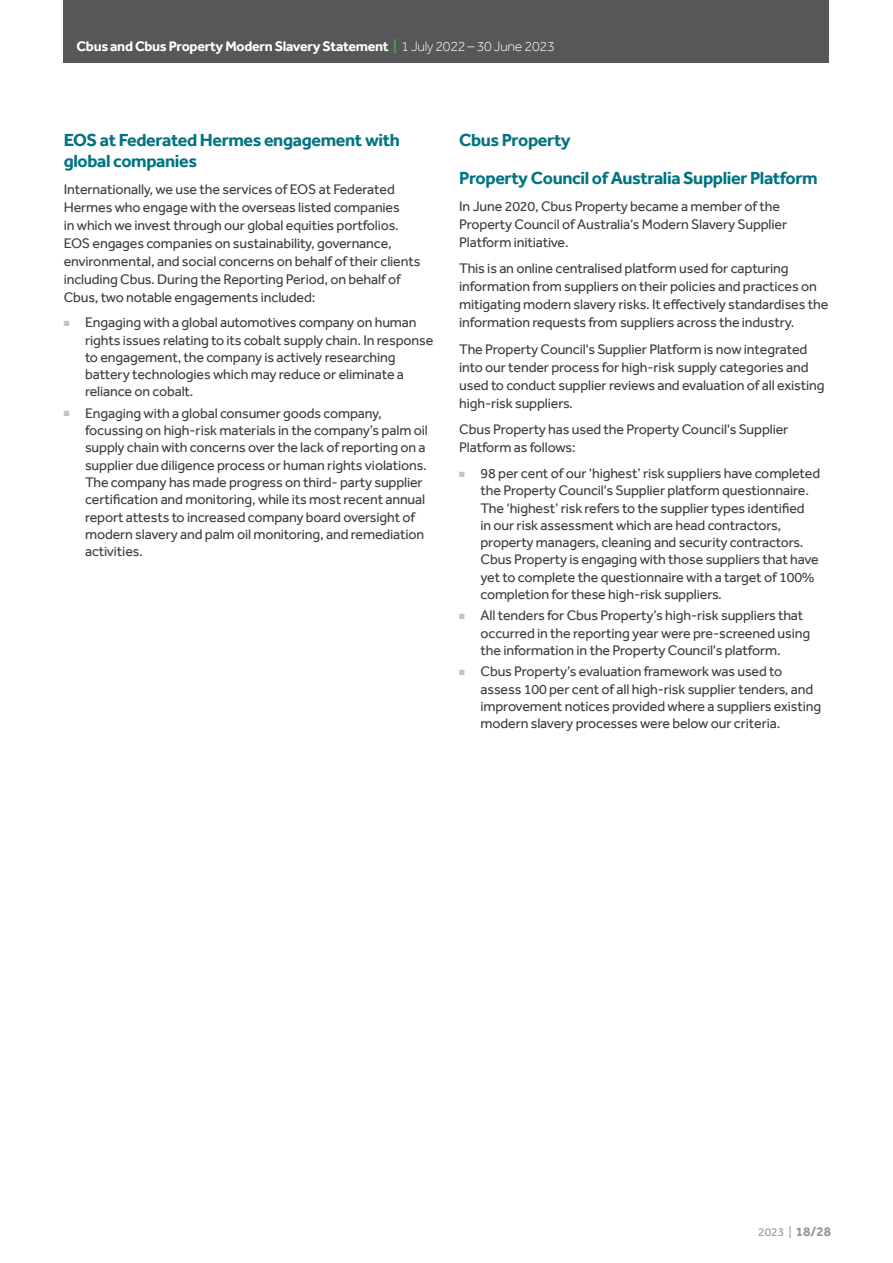
<style>
.page{position:relative;width:893px;height:1263px;background:#fff}
.page>*{position:absolute;margin:0;border:0;box-sizing:border-box;transform-origin:0 0}
.N_R_2018__Heading_A{font:700 18px/21px "Effra";letter-spacing:-.02em;color:#007481}
._2020__Body_Text_9_5pt{font:14.25px/17.2px "Effra";letter-spacing:-.01em;color:#3e3e3f}
.t1{font:700 14.25px "Effra";letter-spacing:-.02em;color:#fff}
.t2{font:12px "Effra";color:#9a9799}
.s1{color:#4c9e45}
.s2{font-weight:300}
.s3{color:#ccc2bb}
.s4{font-weight:700;font-size:13.5px}
</style>
<div class="page">
<div style="left:64px;top:0;width:765px;height:63px;background:#555759"></div>
<p class="t1" style="left:77px;top:38px;width:480px">Cbus and Cbus Property Modern Slavery Statement <span class="s1">|</span> <span class="s2">1 July 2022 – 30 June 2023</span></p>
<p class="N_R_2018__Heading_A" style="left:64px;top:129px;width:338px">EOS at Federated Hermes engagement with global companies</p>
<p class="_2020__Body_Text_9_5pt" style="left:64px;top:180px;width:358px;line-height:18px">Internationally, we use the services of EOS at Federated Hermes who engage with the overseas listed companies<br>in which we invest through our global equities portfolios.<br>EOS engages companies on sustainability, governance, environmental, and social concerns on behalf of their clients including Cbus. During the Reporting Period, on behalf of Cbus, two notable engagements included:</p>
<p class="_2020__Body_Text_9_5pt" style="left:85px;top:314px;width:350px;text-indent:-21px"><span class="s3">■</span> Engaging with a global automotives company on human rights issues relating to its cobalt supply chain. In response to engagement, the company is actively researching battery technologies which may reduce or eliminate a reliance on cobalt.</p>
<p class="_2020__Body_Text_9_5pt" style="left:85px;top:404px;width:344px;text-indent:-21px"><span class="s3">■</span> Engaging with a global consumer goods company, focussing on high-risk materials in the company’s palm oil supply chain with concerns over the lack of reporting on a supplier due diligence process or human rights violations.<br>The company has made progress on third- party supplier certification and monitoring, while its most recent annual report attests to increased company board oversight of modern slavery and palm oil monitoring, and remediation activities.</p>
<p class="N_R_2018__Heading_A" style="left:459px;top:129px;width:113px">Cbus Property</p>
<p class="N_R_2018__Heading_A" style="left:459px;top:167px;width:360px">Property Council of Australia Supplier Platform</p>
<p class="_2020__Body_Text_9_5pt" style="left:459px;top:197px;width:329px;line-height:18px">In June 2020, Cbus Property became a member of the<br>Property Council of Australia’s Modern Slavery Supplier<br>Platform initiative.</p>
<p class="_2020__Body_Text_9_5pt" style="left:459px;top:259px;width:371px;line-height:18px">This is an online centralised platform used for capturing information from suppliers on their policies and practices on mitigating modern slavery risks. It effectively standardises the information requests from suppliers across the industry.</p>
<p class="_2020__Body_Text_9_5pt" style="left:459px;top:340px;width:367px;line-height:18px">The Property Council's Supplier Platform is now integrated into our tender process for high-risk supply categories and used to conduct supplier reviews and evaluation of all existing high-risk suppliers.</p>
<p class="_2020__Body_Text_9_5pt" style="left:459px;top:420px;width:331px;line-height:18px">Cbus Property has used the Property Council's Supplier<br>Platform as follows:</p>
<p class="_2020__Body_Text_9_5pt" style="left:480px;top:464px;width:341px;text-indent:-21px"><span class="s3">■</span> 98 per cent of our ‘highest’ risk suppliers have completed the Property Council's Supplier platform questionnaire.<br>The ‘highest’ risk refers to the supplier types identified<br>in our risk assessment which are head contractors, property managers, cleaning and security contractors.<br>Cbus Property is engaging with those suppliers that have yet to complete the questionnaire with a target of 100% completion for these high-risk suppliers.</p>
<p class="_2020__Body_Text_9_5pt" style="left:480px;top:607px;width:331px;text-indent:-21px"><span class="s3">■</span> All tenders for Cbus Property’s high-risk suppliers that occurred in the reporting year were pre-screened using the information in the Property Council's platform.</p>
<p class="_2020__Body_Text_9_5pt" style="left:480px;top:663px;width:342px;text-indent:-21px"><span class="s3">■</span> Cbus Property’s evaluation framework was used to assess 100 per cent of all high-risk supplier tenders, and improvement notices provided where a suppliers existing modern slavery processes were below our criteria.</p>
<p class="t2" style="left:758px;top:1224px;width:75px">2023 | <span class="s4">18/28</span></p>
</div>
